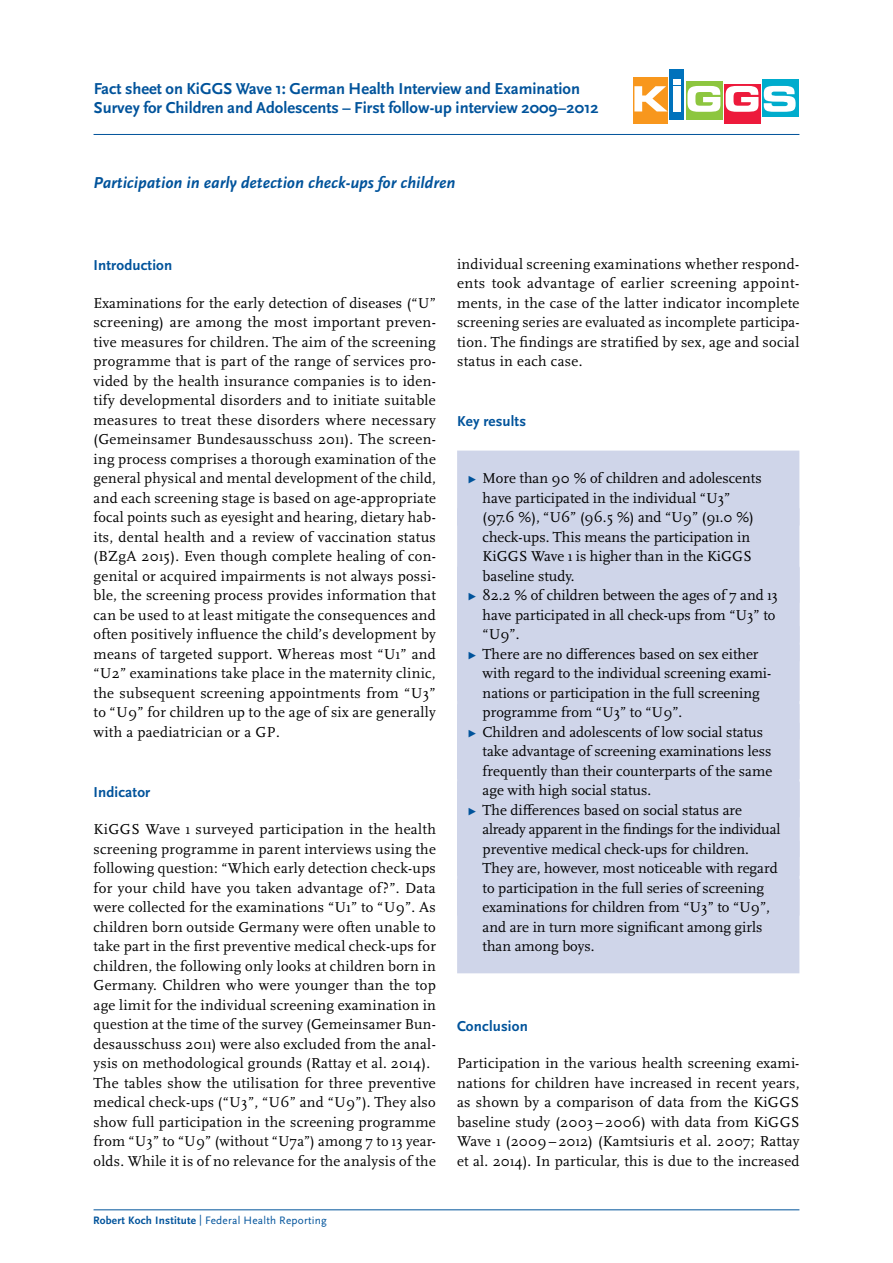
<style>
.page{position:relative;width:893px;height:1263px;background:#fff}
.page>*{position:absolute;margin:0;border:0;box-sizing:border-box;transform-origin:0 0}
.t1{font:700 16.5px/19.5px "Scala Sans Pro";color:#00539b}
.t2{font:italic 700 16.5px "Scala Sans Pro";color:#00539b}
.t3{font:15px/19.5px "Scala Pro";letter-spacing:.015em;color:#000}
.t4{font:700 15px "Scala Sans Pro";letter-spacing:.01em;color:#00539b}
.t5{font:11.25px "Scala Sans Pro";letter-spacing:.02em;color:#00539b}
.s1{font-weight:700}
.s2{color:#00539b}
</style>
<div class="page">
<div style="left:633px;top:77px;width:34px;height:47px;background:#f8971d"></div>
<div style="left:669px;top:69px;width:15px;height:50px;background:#0072bc"></div>
<div style="left:686px;top:81px;width:36px;height:38px;background:#8dc63f"></div>
<div style="left:724px;top:84px;width:36px;height:40px;background:#ed1a3b"></div>
<div style="left:762px;top:79px;width:37px;height:37px;background:#00accd"></div>
<svg style="left:634px;top:86px;width:34px;height:25px"></svg>
<div style="left:673px;top:86px;width:8px;height:25px;background:#fff"></div>
<svg style="left:687px;top:86px;width:33px;height:26px"></svg>
<svg style="left:726px;top:86px;width:32px;height:26px"></svg>
<svg style="left:764px;top:86px;width:32px;height:26px"></svg>
<div style="left:673px;top:79px;width:8px;height:5px;background:#fff"></div>
<hr style="left:94px;top:1209px;width:705px;height:1px;background:#00539b">
<hr style="left:94px;top:134px;width:705px;height:1px;background:#00539b">
<div style="left:457px;top:451px;width:342px;height:75px;background:#cfd5e9"></div>
<div style="left:457px;top:508px;width:342px;height:95px;background:#cfd5e9"></div>
<div style="left:457px;top:567px;width:342px;height:94px;background:#cfd5e9"></div>
<div style="left:457px;top:645px;width:342px;height:94px;background:#cfd5e9"></div>
<div style="left:457px;top:723px;width:342px;height:94px;background:#cfd5e9"></div>
<div style="left:457px;top:781px;width:342px;height:95px;background:#cfd5e9"></div>
<div style="left:457px;top:841px;width:342px;height:75px;background:#cfd5e9"></div>
<div style="left:457px;top:879px;width:342px;height:94px;background:#cfd5e9"></div>
<h1 class="t1" style="left:94px;top:79px;width:506px">Fact sheet on KiGGS Wave 1: German Health Interview and Examination<br>Survey for Children and Adolescents – First follow-up interview 2009−2012</h1>
<p class="t2" style="left:94px;top:172px;width:363px">Participation in early detection check-ups for children</p>
<p class="t4" style="left:94px;top:256px;width:80px">Introduction</p>
<p class="t3" style="left:94px;top:293px;width:344px;text-align:justify">Examinations for the early detection of diseases (“U” screening) are among the most important preven&shy;tive measures for children. The aim of the screening programme that is part of the range of services pro&shy;vided by the health insurance companies is to iden&shy;tify developmental disorders and to initiate suitable measures to treat these disorders where necessary (Gemeinsamer Bundesausschuss 2011). The screen&shy;ing process comprises a thorough examination of the general physical and mental development of the child, and each screening stage is based on age-appropriate focal points such as eyesight and hearing, dietary hab&shy;its, dental health and a review of vaccination status (BZgA 2015). Even though complete healing of con&shy;genital or acquired impairments is not always possi&shy;ble, the screening process provides information that can be used to at least mitigate the consequences and often positively influence the child’s development by means of targeted support. Whereas most “U1” and “U2” examinations take place in the maternity clinic, the subsequent screening appointments from “U3” to “U9” for children up to the age of six are generally with a paediatrician or a GP.</p>
<h2 class="t4" style="left:94px;top:783px;width:58px">Indicator</h2>
<p class="t3" style="left:94px;top:819px;width:344px">KiGGS Wave 1 surveyed participation in the health screening programme in parent interviews using the following question: “Which early detection check-ups for your child have you taken advantage of?”. Data were collected for the examinations “U1” to “U9”. As children born outside Germany were often unable to take part in the first preventive medical check-ups for children, the following only looks at children born in Germany. Children who were younger than the top age limit for the individual screening examination in question at the time of the survey (Gemeinsamer Bun&shy;desausschuss 2011) were also excluded from the anal&shy;ysis on methodological grounds (Rattay et al. 2014).<br>The tables show the utilisation for three preventive medical check-ups (“U3”, “U6” and “U9”). They also show full participation in the screening programme from “U3” to “U9” (without “U7a”) among 7 to 13 year&shy;olds. While it is of no relevance for the analysis of the</p>
<p class="t5" style="left:93px;top:1214px;width:235px"><span class="s1">Robert Koch Institute</span> | Federal Health Reporting</p>
<p class="t3" style="left:457px;top:254px;width:344px;text-align:justify">individual screening examinations whether respond&shy;ents took advantage of earlier screening appoint&shy;ments, in the case of the latter indicator incomplete screening series are evaluated as incomplete participa&shy;tion. The findings are stratified by sex, age and social status in each case.</p>
<h2 class="t4" style="left:457px;top:412px;width:71px">Key results</h2>
<p class="t3" style="left:483px;top:468px;width:281px;text-indent:-15px"><span class="s2">▶</span> More than 90 % of children and adolescents have participated in the individual “U3” (97.6 %), “U6” (96.5 %) and “U9” (91.0 %) check-ups. This means the participation in KiGGS Wave 1 is higher than in the KiGGS baseline study.</p>
<p class="t3" style="left:483px;top:585px;width:297px;text-indent:-15px"><span class="s2">▶</span> 82.2 % of children between the ages of 7 and 13 have participated in all check-ups from “U3” to “U9”.</p>
<p class="t3" style="left:483px;top:644px;width:290px;text-indent:-15px"><span class="s2">▶</span> There are no differences based on sex either with regard to the individual screening exami&shy;nations or participation in the full screening programme from “U3” to “U9”.</p>
<p class="t3" style="left:483px;top:722px;width:291px;text-indent:-15px"><span class="s2">▶</span> Children and adolescents of low social status take advantage of screening examinations less frequently than their counterparts of the same age with high social status.</p>
<p class="t3" style="left:483px;top:800px;width:299px;text-indent:-15px"><span class="s2">▶</span> The differences based on social status are already apparent in the findings for the individual preventive medical check-ups for children.<br>They are, however, most noticeable with regard to participation in the full series of screening examinations for children from “U3” to “U9”, and are in turn more significant among girls than among boys.</p>
<h2 class="t4" style="left:457px;top:1017px;width:72px">Conclusion</h2>
<p class="t3" style="left:457px;top:1053px;width:344px;text-align:justify">Participation in the various health screening exami&shy;nations for children have increased in recent years, as shown by a comparison of data from the KiGGS baseline study (2003 – 2006) with data from KiGGS Wave 1 (2009 – 2012) (Kamtsiuris et al. 2007; Rattay et al. 2014). In particular, this is due to the increased</p>
</div>
